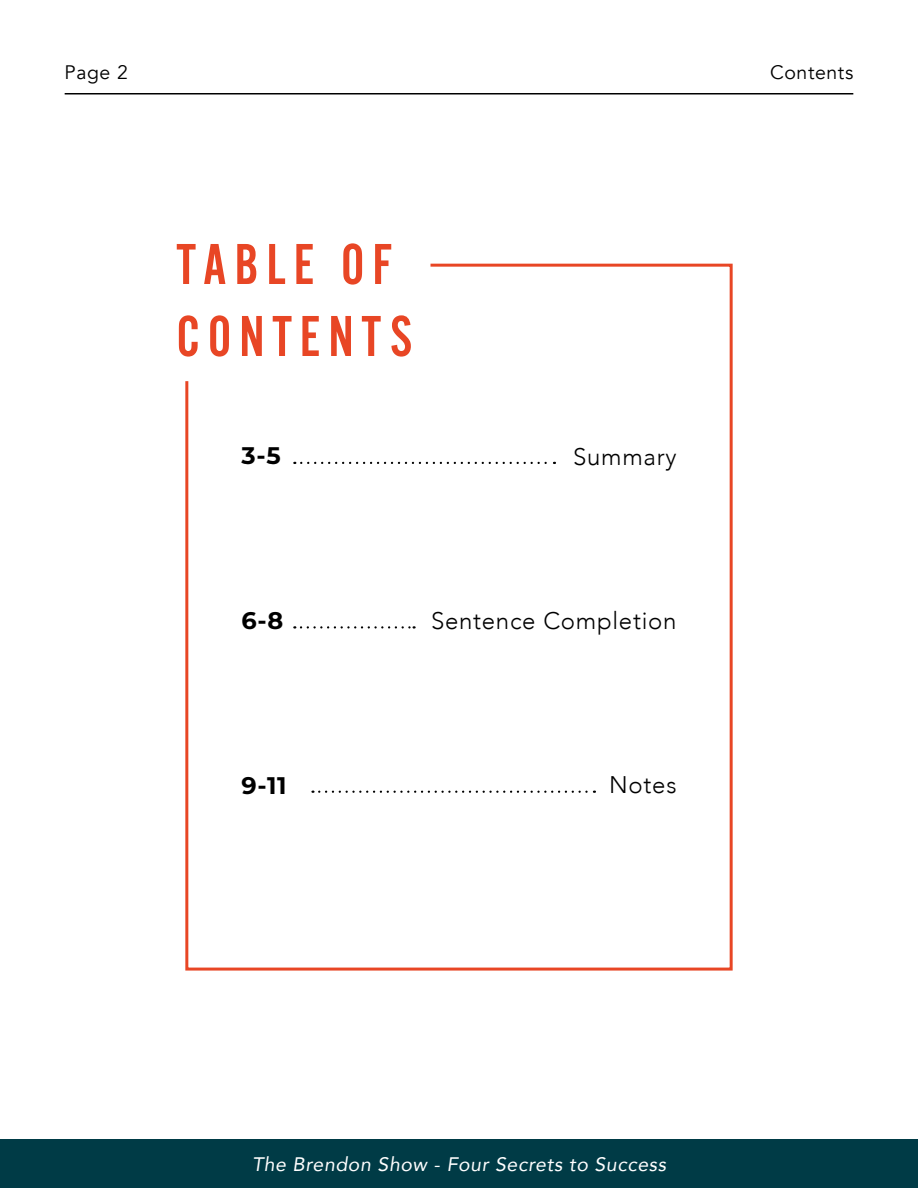
<style>
.page{position:relative;width:918px;height:1188px;background:#fff}
.page>*{position:absolute;margin:0;border:0;box-sizing:border-box;transform-origin:0 0}
.t1{font:60px/72px "Alternate Got No 2 D";letter-spacing:.13em;color:#e84625}
.t2{font:300 24px "Avenir";letter-spacing:.03em;color:#000}
.t3{font:700 24px "Montserrat";color:#000}
.t4{font:italic 19.5px "Avenir";letter-spacing:.03em;color:#fff}
.t5{font:19.5px "Avenir";letter-spacing:.03em;color:#000}
</style>
<div class="page">
<div style="left:0;top:1140px;width:918px;height:48px;background:#003b46"></div>
<hr style="left:65px;top:93px;width:788px;height:1px;background:#000">
<svg style="left:185px;top:263px;width:548px;height:708px"></svg>
<svg style="left:301px;top:462px;width:254px;height:2px"></svg>
<svg style="left:301px;top:626px;width:114px;height:3px"></svg>
<svg style="left:319px;top:791px;width:276px;height:2px"></svg>
<p class="t5" style="left:65px;top:60px;width:65px">Page 2</p>
<p class="t5" style="left:770px;top:60px;width:85px">Contents</p>
<h1 class="t1" style="left:176px;top:228px;width:237px">TABLE OF<br>CONTENTS</h1>
<p class="t3" style="left:241px;top:438px;width:41px">3-5</p>
<p class="t2" style="left:573px;top:443px;width:105px">Summary</p>
<p class="t3" style="left:241px;top:603px;width:43px">6-8</p>
<p class="t2" style="left:431px;top:606px;width:247px">Sentence Completion</p>
<p class="t3" style="left:241px;top:768px;width:47px">9-11</p>
<p class="t2" style="left:609px;top:770px;width:69px">Notes</p>
<p class="t4" style="left:252px;top:1153px;width:415px">The Brendon Show - Four Secrets to Success</p>
</div>
